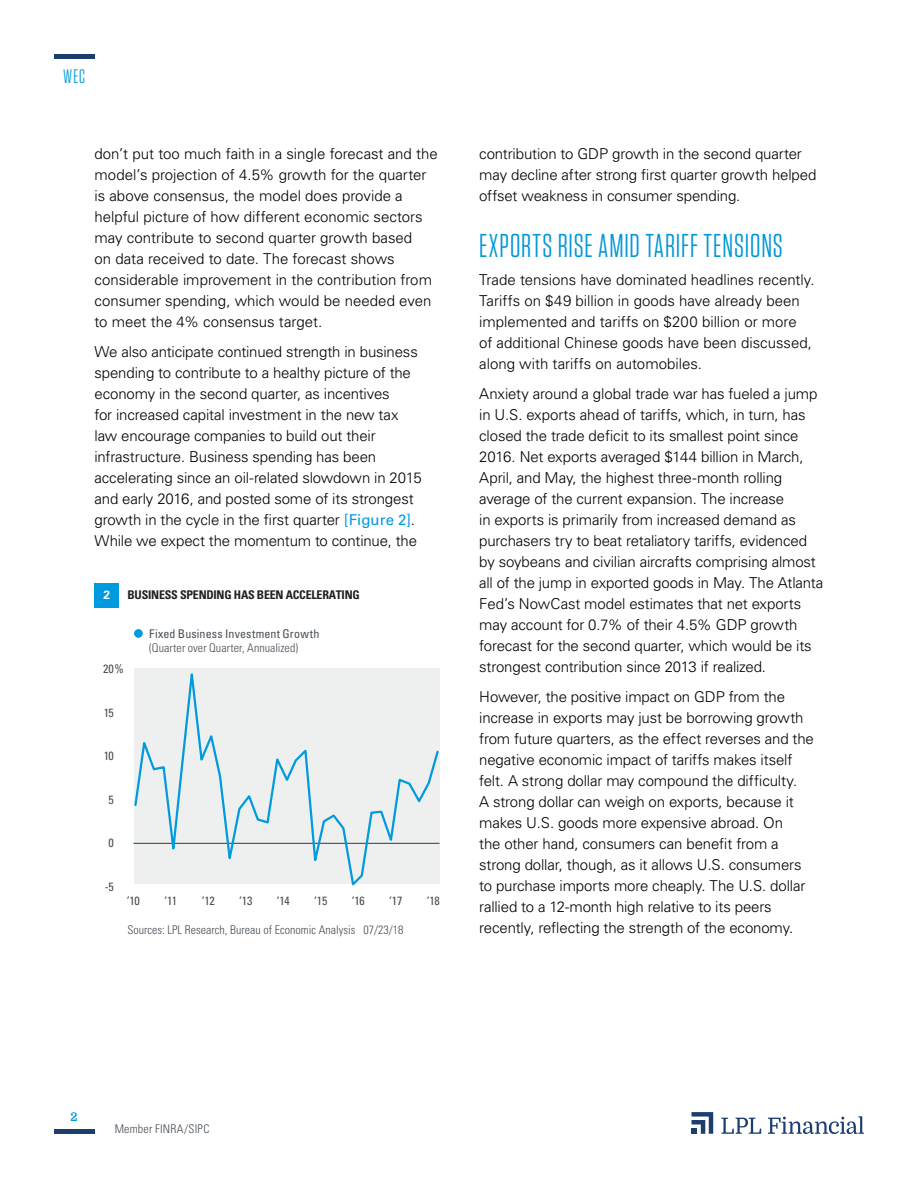
<style>
.page{position:relative;width:918px;height:1188px;background:#fff}
.page>*{position:absolute;margin:0;border:0;box-sizing:border-box;transform-origin:0 0}
.t1{font:33px "Tungsten Narrow";letter-spacing:.025em;color:#0098d8}
.t2{font:19.5px "Tungsten Narrow";color:#0098d8}
.t3{font:300 15px/21px "Univers LT Std";letter-spacing:-.01em;color:#000}
.t4{font:300 condensed 12px "Univers LT Std";color:#484f55}
.t5{font:condensed 12px "Univers LT Std";letter-spacing:.005em;color:#484f55}
.t6{font:700 condensed 12px "Univers LT Std";letter-spacing:-.02em;color:#221f1f}
.t7{font:700 12px "Domine";color:#0098d8}
.t8{font:700 12px "Univers LT Std";color:#fff}
.s1{font-weight:400;color:#009ade}
</style>
<div class="page">
<hr style="left:54px;top:1130px;width:40px;height:4px;background:#1b3e6f">
<hr style="left:54px;top:54px;width:40px;height:4px;background:#1b3e6f">
<svg style="left:692px;top:1112px;width:21px;height:22px"></svg>
<svg style="left:721px;top:1118px;width:40px;height:16px"></svg>
<svg style="left:768px;top:1116px;width:96px;height:18px"></svg>
<div style="left:134px;top:629px;width:9px;height:9px;background:#009ade;border-radius:50%"></div>
<div style="left:94px;top:584px;width:25px;height:24px;background:#009ade"></div>
<svg style="left:133px;top:668px;width:307px;height:218px;background:#e3eaed"></svg>
<h2 class="t2" style="left:63px;top:67px;width:24px">WEC</h2>
<p class="t3" style="left:94px;top:144px;width:345px">don’t put too much faith in a single forecast and the model’s projection of 4.5% growth for the quarter is above consensus, the model does provide a helpful picture of how different economic sectors may contribute to second quarter growth based<br>on data received to date. The forecast shows considerable improvement in the contribution from consumer spending, which would be needed even to meet the 4% consensus target.</p>
<p class="t3" style="left:94px;top:342px;width:329px">We also anticipate continued strength in business spending to contribute to a healthy picture of the economy in the second quarter, as incentives<br>for increased capital investment in the new tax law encourage companies to build out their infrastructure. Business spending has been accelerating since an oil-related slowdown in 2015 and early 2016, and posted some of its strongest growth in the cycle in the first quarter <span class="s1">[Figure 2]</span>.<br>While we expect the momentum to continue, the</p>
<p class="t8" style="left:103px;top:588px;width:8px">2</p>
<p class="t6" style="left:128px;top:588px;width:234px">BUSINESS SPENDING HAS BEEN ACCELERATING</p>
<p class="t5" style="left:103px;top:661px;width:22px">20%</p>
<p class="t5" style="left:104px;top:705px;width:12px">15</p>
<p class="t5" style="left:104px;top:748px;width:12px">10</p>
<p class="t5" style="left:109px;top:792px;width:7px">5</p>
<p class="t5" style="left:109px;top:835px;width:7px">0</p>
<p class="t5" style="left:105px;top:879px;width:11px">-5</p>
<p class="t5" style="left:149px;top:626px;width:172px">Fixed Business Investment Growth</p>
<p class="t4" style="left:149px;top:641px;width:150px">(Quarter over Quarter, Annualized)</p>
<p class="t5" style="left:127px;top:893px;width:15px">‘10</p>
<p class="t5" style="left:165px;top:893px;width:14px">‘11</p>
<p class="t5" style="left:202px;top:893px;width:15px">‘12</p>
<p class="t5" style="left:239px;top:893px;width:15px">‘13</p>
<p class="t5" style="left:277px;top:893px;width:15px">‘14</p>
<p class="t5" style="left:314px;top:893px;width:15px">‘15</p>
<p class="t5" style="left:352px;top:893px;width:15px">‘16</p>
<p class="t5" style="left:389px;top:893px;width:15px">‘17</p>
<p class="t5" style="left:427px;top:893px;width:15px">‘18</p>
<p class="t4" style="left:128px;top:922px;width:277px">Sources: LPL Research, Bureau of Economic Analysis 07/23/18</p>
<p class="t3" style="left:479px;top:144px;width:339px">contribution to GDP growth in the second quarter may decline after strong first quarter growth helped offset weakness in consumer spending.</p>
<h1 class="t1" style="left:479px;top:229px;width:305px">EXPORTS RISE AMID TARIFF TENSIONS</h1>
<p class="t3" style="left:479px;top:269px;width:337px">Trade tensions have dominated headlines recently.<br>Tariffs on $49 billion in goods have already been implemented and tariffs on $200 billion or more<br>of additional Chinese goods have been discussed, along with tariffs on automobiles.</p>
<p class="t3" style="left:479px;top:383px;width:346px">Anxiety around a global trade war has fueled a jump in U.S. exports ahead of tariffs, which, in turn, has closed the trade deficit to its smallest point since 2016. Net exports averaged $144 billion in March, April, and May, the highest three-month rolling average of the current expansion. The increase<br>in exports is primarily from increased demand as purchasers try to beat retaliatory tariffs, evidenced by soybeans and civilian aircrafts comprising almost all of the jump in exported goods in May. The Atlanta Fed’s NowCast model estimates that net exports may account for 0.7% of their 4.5% GDP growth forecast for the second quarter, which would be its strongest contribution since 2013 if realized.</p>
<p class="t3" style="left:479px;top:686px;width:336px">However, the positive impact on GDP from the increase in exports may just be borrowing growth from future quarters, as the effect reverses and the negative economic impact of tariffs makes itself felt. A strong dollar may compound the difficulty.<br>A strong dollar can weigh on exports, because it makes U.S. goods more expensive abroad. On<br>the other hand, consumers can benefit from a strong dollar, though, as it allows U.S. consumers to purchase imports more cheaply. The U.S. dollar rallied to a 12-month high relative to its peers recently, reflecting the strength of the economy.</p>
<p class="t7" style="left:71px;top:1110px;width:9px">2</p>
<p class="t4" style="left:115px;top:1122px;width:96px">Member FINRA/SIPC</p>
</div>
